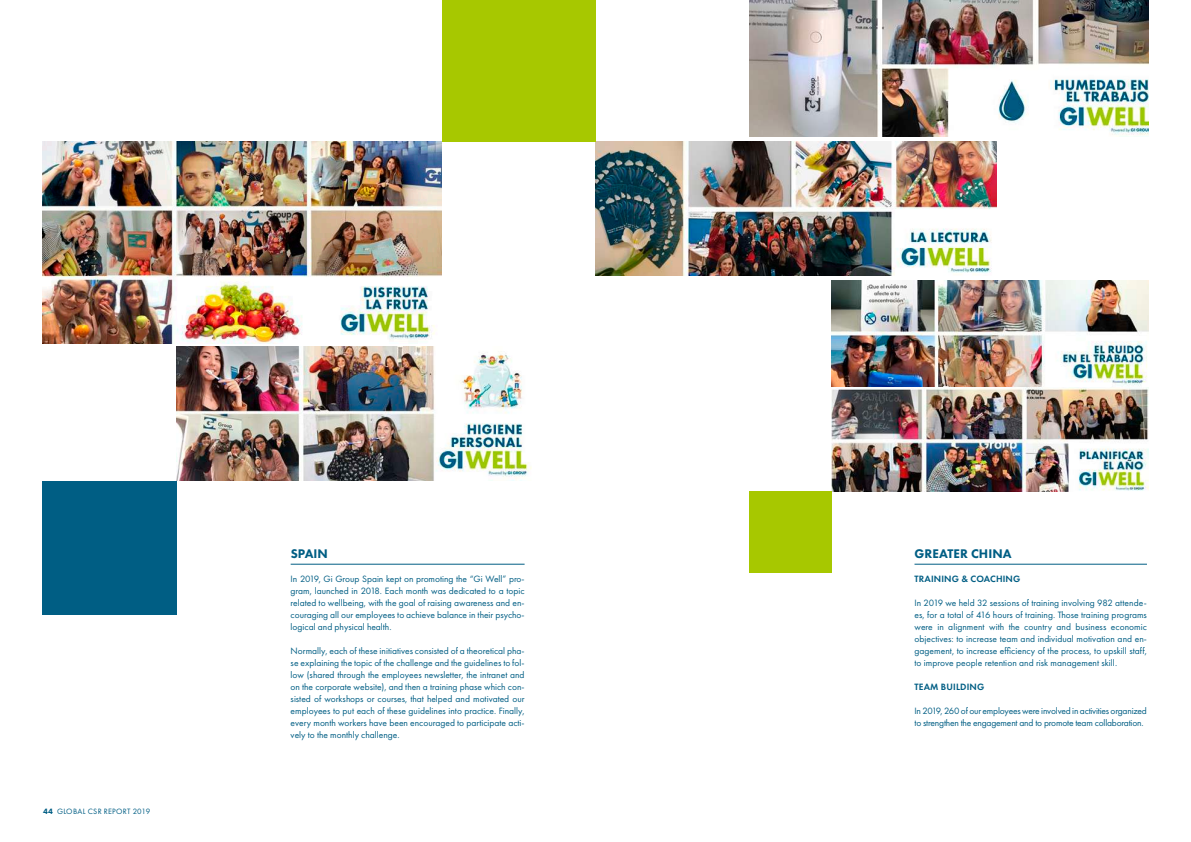
<style>
.page{position:relative;width:1191px;height:842px;background:#fff}
.page>*{position:absolute;margin:0;border:0;box-sizing:border-box;transform-origin:0 0}
.t1{font:800 13px "Futura PT";letter-spacing:.005em;color:#005e84}
.t2{font:9.5px/12px "Futura PT";color:#005e84;text-align:justify}
.t3{font:9.5px/12px "Futura PT";letter-spacing:-.02em;color:#005e84}
.t4{font:600 9.5px "Futura PT";letter-spacing:.015em;color:#005e84}
.t5{font:8px "Futura PT";letter-spacing:.035em;color:#005e84}
.s1{font-weight:800}
</style>
<div class="page">
<img style="left:43px;top:142px;width:399px;height:202px">
<img style="left:176px;top:346px;width:356px;height:135px">
<img style="left:749px;top:0;width:399px;height:136px">
<img style="left:595px;top:142px;width:402px;height:134px">
<img style="left:831px;top:280px;width:317px;height:212px">
<hr style="left:291px;top:564px;width:233px;height:1px;background:#005e84">
<div style="left:42px;top:481px;width:134px;height:134px;background:#005e84"></div>
<div style="left:442px;top:0;width:153px;height:142px;background:#a7c800"></div>
<div style="left:749px;top:491px;width:82px;height:82px;background:#a7c800"></div>
<hr style="left:914px;top:564px;width:233px;height:1px;background:#005e84">
<p class="t5" style="left:43px;top:806px;width:109px"><span class="s1">44</span> GLOBAL CSR REPORT 2019</p>
<h1 class="t1" style="left:291px;top:545px;width:39px">SPAIN</h1>
<p class="t2" style="left:291px;top:573px;width:235px">In 2019, Gi Group Spain kept on promoting the “Gi Well” pro&shy;gram, launched in 2018. Each month was dedicated to a topic related to wellbeing, with the goal of raising awareness and en&shy;couraging all our employees to achieve balance in their psycho&shy;logical and physical health.</p>
<p class="t2" style="left:291px;top:645px;width:235px">Normally, each of these initiatives consisted of a theoretical pha&shy;se explaining the topic of the challenge and the guidelines to fol&shy;low (shared through the employees newsletter, the intranet and on the corporate website), and then a training phase which con&shy;sisted of workshops or courses, that helped and motivated our employees to put each of these guidelines into practice. Finally, every month workers have been encouraged to participate acti&shy;vely to the monthly challenge.</p>
<h1 class="t1" style="left:914px;top:545px;width:99px">GREATER CHINA</h1>
<p class="t4" style="left:914px;top:573px;width:107px">TRAINING &amp; COACHING</p>
<p class="t2" style="left:914px;top:597px;width:234px">In 2019 we held 32 sessions of training involving 982 attende&shy;es, for a total of 416 hours of training. Those training programs were in alignment with the country and business economic objectives: to increase team and individual motivation and en&shy;gagement, to increase efficiency of the process, to upskill staff, to improve people retention and risk management skill.</p>
<p class="t4" style="left:914px;top:681px;width:71px">TEAM BUILDING</p>
<p class="t3" style="left:914px;top:705px;width:234px">In 2019, 260 of our employees were involved in activities organized to strengthen the engagement and to promote team collaboration.</p>
</div>
